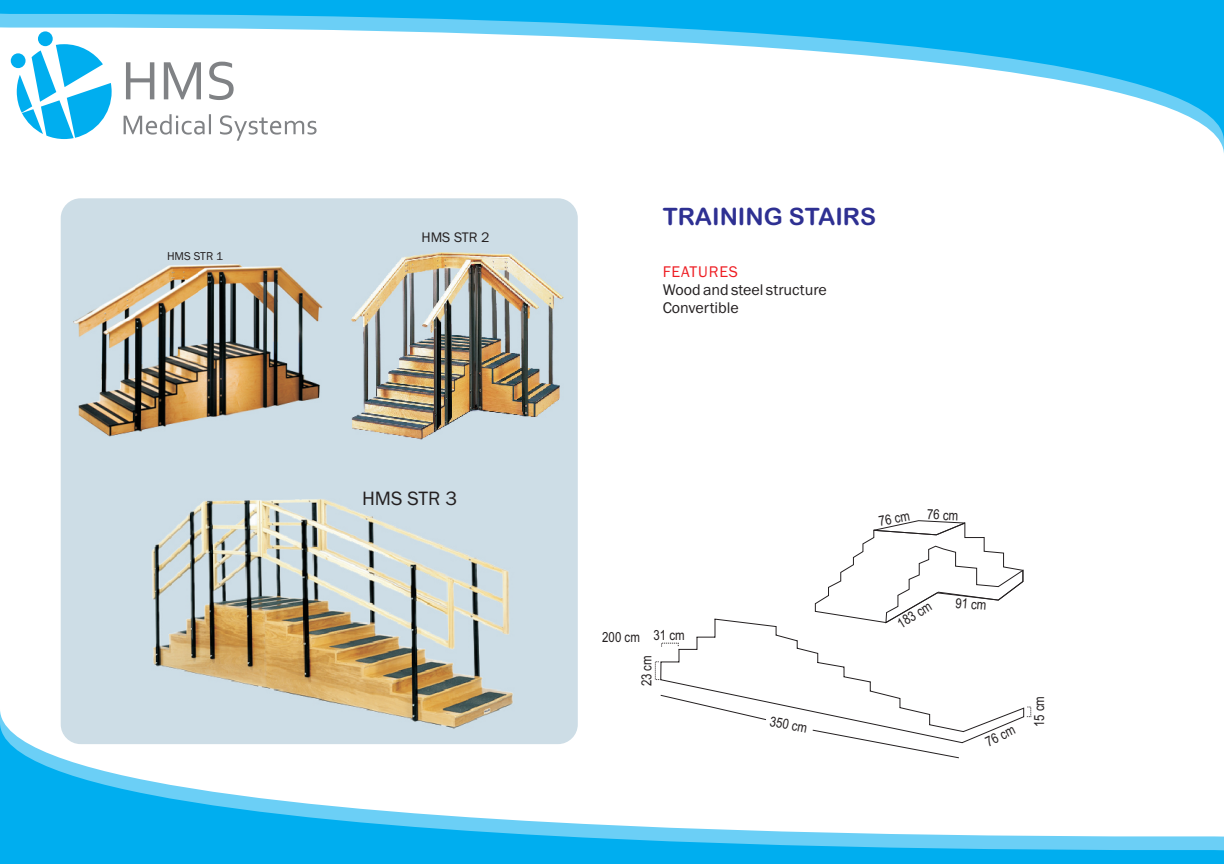
<style>
.page{position:relative;width:1224px;height:864px;background:#fff}
.page>*{position:absolute;margin:0;border:0;box-sizing:border-box;transform-origin:0 0}
.t1{font:24px "Arial Rounded MT Bold";color:#2e3092}
.t2{font:20px "Franklin Gothic";color:#231f20}
.t3{font:16px/18px "Franklin Gothic";color:#231f20}
.t4{font:16px "Franklin Gothic";letter-spacing:.055em;color:#ee1d23}
.t5{font:14.4px "Franklin Gothic";color:#231f20}
.t6{font:14px "Arial Narrow";color:#231f20}
.t7{font:11.8px "Franklin Gothic";color:#231f20}
</style>
<div class="page">
<div style="left:61px;top:198px;width:517px;height:546px;background:#cddde6;border-radius:20px"></div>
<svg style="left:0;top:0;width:1224px;height:141px"></svg>
<svg style="left:0;top:723px;width:1224px;height:141px"></svg>
<svg style="left:17px;top:44px;width:95px;height:95px"></svg>
<div style="left:11px;top:53px;width:15px;height:15px;background:#00aeef;border-radius:50%"></div>
<div style="left:38px;top:31px;width:15px;height:15px;background:#00aeef;border-radius:50%"></div>
<svg style="left:120px;top:57px;width:202px;height:84px"></svg>
<img style="left:74px;top:265px;width:249px;height:171px">
<img style="left:351px;top:252px;width:212px;height:188px">
<img style="left:152px;top:499px;width:363px;height:230px">
<svg style="left:660px;top:619px;width:364px;height:124px"></svg>
<svg style="left:814px;top:520px;width:210px;height:104px"></svg>
<svg style="left:660px;top:694px;width:300px;height:65px"></svg>
<p class="t7" style="left:167px;top:251px;width:58px">HMS STR 1</p>
<p class="t5" style="left:421px;top:232px;width:70px">HMS STR 2</p>
<h2 class="t2" style="left:362px;top:491px;width:97px">HMS STR 3</h2>
<h1 class="t1" style="left:663px;top:208px;width:215px">TRAINING STAIRS</h1>
<p class="t4" style="left:663px;top:266px;width:77px">FEATURES</p>
<p class="t3" style="left:663px;top:282px;width:166px">Wood and steel structure<br>Convertible</p>
<p class="t6" style="left:602px;top:632px;width:39px">200 cm</p>
<p class="t6" style="left:654px;top:630px;width:33px">31 cm</p>
<p class="t6" style="left:641px;top:686px;width:33px;rotate:-90deg">23 cm</p>
<p class="t6" style="left:878px;top:516px;width:33px;rotate:-10deg">76 cm</p>
<p class="t6" style="left:927px;top:509px;width:33px;rotate:3deg">76 cm</p>
<p class="t6" style="left:896px;top:620px;width:39px;rotate:-32deg">183 cm</p>
<p class="t6" style="left:956px;top:597px;width:33px;rotate:5deg">91 cm</p>
<p class="t6" style="left:984px;top:738px;width:33px;rotate:-26deg">76 cm</p>
<p class="t6" style="left:1034px;top:727px;width:33px;rotate:-90deg">15 cm</p>
</div>
